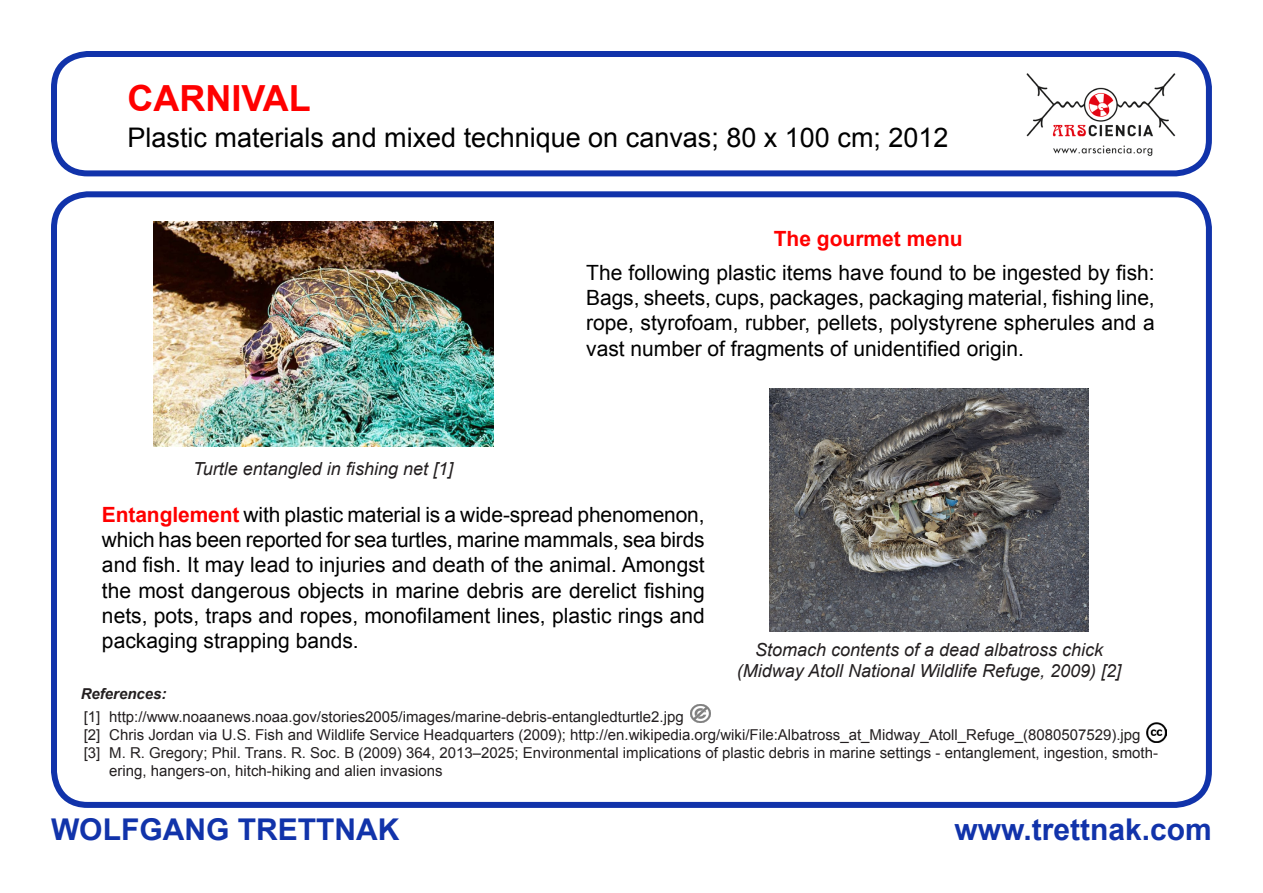
<style>
.page{position:relative;width:1263px;height:893px;background:#fff}
.page>*{position:absolute;margin:0;border:0;box-sizing:border-box;transform-origin:0 0}
.t1{font:700 36px "Arial";color:#f00}
.t2{font:700 30px "Arial";color:#13a}
.t3{font:27px "Arial";color:#000}
.t4{font:21px/25.2px "Arial";color:#000;text-align:justify}
.t5{font:700 21px "Arial";color:#f00}
.t6{font:italic 18px "Arial";color:#231f20}
.t7{font:15px/18px "Arial";color:#231f20}
.t8{font:italic 700 15px "Arial";color:#231f20}
.s1{font-weight:700;color:#f00}
</style>
<div class="page">
<div style="left:51px;top:51px;width:1161px;height:125px;border:6px solid #13a;border-radius:34px"></div>
<img style="left:1026px;top:73px;width:150px;height:83px">
<div style="left:51px;top:191px;width:1161px;height:617px;border:6px solid #13a;border-radius:34px"></div>
<img style="left:153px;top:221px;width:340px;height:225px">
<img style="left:1146px;top:723px;width:21px;height:19px">
<img style="left:690px;top:704px;width:20px;height:19px">
<img style="left:770px;top:389px;width:318px;height:243px">
<p class="t1" style="left:128px;top:75px;width:185px">CARNIVAL</p>
<p class="t3" style="left:128px;top:119px;width:822px">Plastic materials and mixed technique on canvas; 80 x 100 cm; 2012</p>
<p class="t6" style="left:193px;top:457px;width:261px">Turtle entangled in fishing net [1]</p>
<p class="t5" style="left:774px;top:225px;width:191px">The gourmet menu</p>
<p class="t4" style="left:586px;top:260px;width:570px">The following plastic items have found to be ingested by fish:<br>Bags, sheets, cups, packages, packaging material, fishing line, rope, styrofoam, rubber, pellets, polystyrene spherules and a vast number of fragments of unidentified origin.</p>
<p class="t4" style="left:102px;top:502px;width:604px"><span class="s1">Entanglement</span> with plastic material is a wide-spread phenomenon, which has been reported for sea turtles, marine mammals, sea birds and fish. It may lead to injuries and death of the animal. Amongst the most dangerous objects in marine debris are derelict fishing nets, pots, traps and ropes, monofilament lines, plastic rings and packaging strapping bands.</p>
<p class="t6" style="left:755px;top:638px;width:350px">Stomach contents of a dead albatross chick</p>
<p class="t6" style="left:737px;top:659px;width:386px">(Midway Atoll National Wildlife Refuge, 2009) [2]</p>
<p class="t8" style="left:81px;top:684px;width:87px">References:</p>
<p class="t7" style="left:84px;top:707px;width:601px">[1] http://www.noaanews.noaa.gov/stories2005/images/marine-debris-entangledturtle2.jpg</p>
<p class="t7" style="left:84px;top:725px;width:1058px">[2] Chris Jordan via U.S. Fish and Wildlife Service Headquarters (2009); http://en.wikipedia.org/wiki/File:Albatross_at_Midway_Atoll_Refuge_(8080507529).jpg</p>
<p class="t7" style="left:109px;top:743px;width:1050px;text-indent:-26px">[3] M. R. Gregory; Phil. Trans. R. Soc. B (2009) 364, 2013–2025; Environmental implications of plastic debris in marine settings - entanglement, ingestion, smoth&shy;ering, hangers-on, hitch-hiking and alien invasions</p>
<p class="t2" style="left:51px;top:810px;width:350px">WOLFGANG TRETTNAK</p>
<p class="t2" style="left:955px;top:810px;width:259px">www.trettnak.com</p>
</div>
